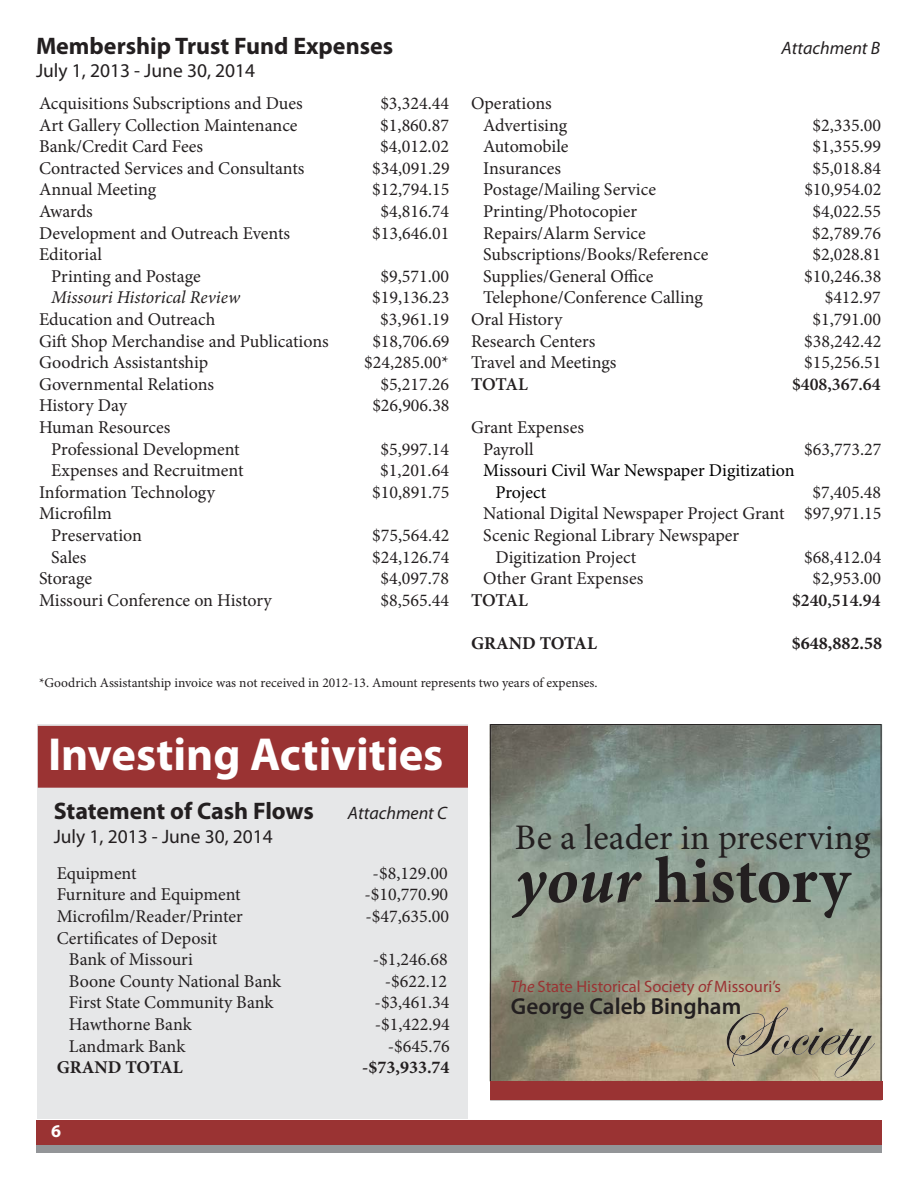
<style>
.page{position:relative;width:918px;height:1188px;background:#fff}
.page>*{position:absolute;margin:0;border:0;box-sizing:border-box;transform-origin:0 0}
.t1{font:700 66px "Minion Pro";color:#231f20}
.t2{font:700 46.5px "Myriad Pro";color:#fff}
.t3{font:36px "Minion Pro";color:#231f20}
.t4{font:700 24px "Myriad Pro";color:#231f20}
.t5{font:600 23.1px "Myriad Pro";color:#231f20}
.t6{font:19.5px "Myriad Pro";color:#231f20}
.t7{font:18px/21.6px "Minion Pro";color:#231f20}
.t8{font:18px/21.6px "Minion Pro";color:#000}
.t9{font:700 18px "Minion Pro";color:#231f20}
.t10{font:600 18px "Minion Pro";color:#231f20}
.t11{font:italic 18px "Minion Pro";letter-spacing:-.005em;color:#231f20}
.t12{font:italic 18px "Myriad Pro";color:#231f20}
.t13{font:700 18px "Myriad Pro";color:#fff}
.t14{font:16.5px "Myriad Pro";color:#9a3333}
.t15{font:13.5px "Minion Pro";color:#231f20}
.s1{font-style:italic}
</style>
<div class="page">
<div style="left:36px;top:1120px;width:846px;height:33px;background:#9a3333"></div>
<div style="left:36px;top:1145px;width:846px;height:8px;background:#939598"></div>
<div style="left:38px;top:724px;width:430px;height:395px;background:#e6e7e8"></div>
<div style="left:39px;top:727px;width:428px;height:60px;background:#9a3333"></div>
<div style="left:38px;top:726px;width:430px;height:62px;border:2px solid #9a3333"></div>
<svg style="left:490px;top:724px;width:392px;height:357px;background:#8c9586"></svg>
<div style="left:490px;top:1081px;width:392px;height:19px;background:#9a3333"></div>
<img style="left:771px;top:1029px;width:104px;height:48px">
<img style="left:727px;top:1007px;width:96px;height:59px">
<h3 class="t4" style="left:36px;top:37px;width:359px">Membership Trust Fund Expenses</h3>
<p class="t12" style="left:782px;top:37px;width:100px">Attachment B</p>
<p class="t6" style="left:36px;top:59px;width:221px">July 1, 2013 - June 30, 2014</p>
<p class="t7" style="left:39px;top:94px;width:265px">Acquisitions Subscriptions and Dues</p>
<p class="t7" style="left:380px;top:94px;width:70px">$3,324.44</p>
<p class="t7" style="left:39px;top:115px;width:260px">Art Gallery Collection Maintenance</p>
<p class="t7" style="left:380px;top:115px;width:70px">$1,860.87</p>
<p class="t7" style="left:39px;top:137px;width:166px">Bank/Credit Card Fees</p>
<p class="t7" style="left:380px;top:137px;width:70px">$4,012.02</p>
<p class="t7" style="left:39px;top:159px;width:267px">Contracted Services and Consultants</p>
<p class="t7" style="left:372px;top:159px;width:79px">$34,091.29</p>
<p class="t7" style="left:39px;top:180px;width:119px">Annual Meeting</p>
<p class="t7" style="left:372px;top:180px;width:79px">$12,794.15</p>
<p class="t7" style="left:39px;top:202px;width:55px">Awards</p>
<p class="t7" style="left:380px;top:202px;width:70px">$4,816.74</p>
<p class="t7" style="left:39px;top:223px;width:253px">Development and Outreach Events</p>
<p class="t7" style="left:372px;top:223px;width:79px">$13,646.01</p>
<p class="t7" style="left:51px;top:245px;width:151px;text-indent:-12px">Editorial<br>Printing and Postage</p>
<p class="t7" style="left:380px;top:267px;width:70px">$9,571.00</p>
<p class="t11" style="left:51px;top:290px;width:190px">Missouri Historical Review</p>
<p class="t7" style="left:372px;top:288px;width:79px">$19,136.23</p>
<p class="t7" style="left:39px;top:310px;width:178px">Education and Outreach</p>
<p class="t7" style="left:380px;top:310px;width:70px">$3,961.19</p>
<p class="t7" style="left:39px;top:331px;width:291px">Gift Shop Merchandise and Publications</p>
<p class="t7" style="left:372px;top:331px;width:79px">$18,706.69</p>
<p class="t7" style="left:39px;top:353px;width:171px">Goodrich Assistantship</p>
<p class="t7" style="left:364px;top:353px;width:86px">$24,285.00*</p>
<p class="t7" style="left:39px;top:375px;width:177px">Governmental Relations</p>
<p class="t7" style="left:380px;top:375px;width:70px">$5,217.26</p>
<p class="t7" style="left:39px;top:396px;width:89px">History Day</p>
<p class="t7" style="left:372px;top:396px;width:79px">$26,906.38</p>
<p class="t7" style="left:51px;top:418px;width:190px;text-indent:-12px">Human Resources<br>Professional Development</p>
<p class="t7" style="left:380px;top:439px;width:70px">$5,997.14</p>
<p class="t7" style="left:51px;top:461px;width:194px">Expenses and Recruitment</p>
<p class="t7" style="left:380px;top:461px;width:70px">$1,201.64</p>
<p class="t7" style="left:39px;top:483px;width:178px">Information Technology</p>
<p class="t7" style="left:372px;top:483px;width:79px">$10,891.75</p>
<p class="t7" style="left:51px;top:504px;width:92px;text-indent:-12px">Microfilm<br>Preservation</p>
<p class="t7" style="left:372px;top:526px;width:79px">$75,564.42</p>
<p class="t7" style="left:51px;top:547px;width:37px">Sales</p>
<p class="t7" style="left:372px;top:547px;width:79px">$24,126.74</p>
<p class="t7" style="left:39px;top:569px;width:55px">Storage</p>
<p class="t7" style="left:381px;top:569px;width:70px">$4,097.78</p>
<p class="t7" style="left:39px;top:591px;width:234px">Missouri Conference on History</p>
<p class="t7" style="left:381px;top:591px;width:70px">$8,565.44</p>
<p class="t7" style="left:483px;top:94px;width:86px;text-indent:-12px">Operations<br>Advertising</p>
<p class="t7" style="left:812px;top:115px;width:70px">$2,335.00</p>
<p class="t7" style="left:483px;top:137px;width:87px">Automobile</p>
<p class="t7" style="left:813px;top:137px;width:70px">$1,355.99</p>
<p class="t7" style="left:483px;top:159px;width:79px">Insurances</p>
<p class="t7" style="left:813px;top:159px;width:70px">$5,018.84</p>
<p class="t7" style="left:483px;top:180px;width:174px">Postage/Mailing Service</p>
<p class="t7" style="left:804px;top:180px;width:79px">$10,954.02</p>
<p class="t7" style="left:483px;top:202px;width:155px">Printing/Photocopier</p>
<p class="t7" style="left:812px;top:202px;width:70px">$4,022.55</p>
<p class="t7" style="left:483px;top:223px;width:164px">Repairs/Alarm Service</p>
<p class="t7" style="left:812px;top:223px;width:70px">$2,789.76</p>
<p class="t7" style="left:483px;top:245px;width:227px">Subscriptions/Books/Reference</p>
<p class="t7" style="left:812px;top:245px;width:70px">$2,028.81</p>
<p class="t7" style="left:483px;top:267px;width:172px">Supplies/General Office</p>
<p class="t7" style="left:804px;top:267px;width:79px">$10,246.38</p>
<p class="t7" style="left:483px;top:288px;width:221px">Telephone/Conference Calling</p>
<p class="t7" style="left:825px;top:288px;width:57px">$412.97</p>
<p class="t7" style="left:471px;top:310px;width:93px">Oral History</p>
<p class="t7" style="left:812px;top:310px;width:70px">$1,791.00</p>
<p class="t7" style="left:471px;top:331px;width:126px">Research Centers</p>
<p class="t7" style="left:804px;top:331px;width:79px">$38,242.42</p>
<p class="t7" style="left:471px;top:353px;width:147px">Travel and Meetings</p>
<p class="t7" style="left:804px;top:353px;width:79px">$15,256.51</p>
<p class="t10" style="left:471px;top:377px;width:58px">TOTAL</p>
<p class="t10" style="left:792px;top:377px;width:90px">$408,367.64</p>
<p class="t7" style="left:483px;top:418px;width:102px;text-indent:-12px">Grant Expenses<br>Payroll</p>
<p class="t7" style="left:804px;top:439px;width:79px">$63,773.27</p>
<p class="t8" style="left:496px;top:461px;width:301px;text-indent:-12px">Missouri Civil War Newspaper Digitization<br>Project</p>
<p class="t7" style="left:812px;top:483px;width:70px">$7,405.48</p>
<p class="t7" style="left:483px;top:504px;width:400px">National Digital Newspaper Project Grant $97,971.15</p>
<p class="t7" style="left:483px;top:526px;width:258px">Scenic Regional Library Newspaper</p>
<p class="t7" style="left:496px;top:547px;width:142px">Digitization Project</p>
<p class="t7" style="left:804px;top:547px;width:79px">$68,412.04</p>
<p class="t7" style="left:483px;top:569px;width:162px">Other Grant Expenses</p>
<p class="t7" style="left:812px;top:569px;width:70px">$2,953.00</p>
<p class="t10" style="left:471px;top:593px;width:58px">TOTAL</p>
<p class="t10" style="left:792px;top:593px;width:90px">$240,514.94</p>
<p class="t9" style="left:471px;top:636px;width:127px">GRAND TOTAL</p>
<p class="t9" style="left:792px;top:636px;width:92px">$648,882.58</p>
<p class="t15" style="left:39px;top:678px;width:560px">*Goodrich Assistantship invoice was not received in 2012-13. Amount represents two years of expenses.</p>
<h2 class="t2" style="left:48px;top:736px;width:397px">Investing Activities</h2>
<h3 class="t4" style="left:54px;top:802px;width:262px">Statement of Cash Flows</h3>
<p class="t12" style="left:348px;top:802px;width:101px">Attachment C</p>
<p class="t6" style="left:54px;top:824px;width:221px">July 1, 2013 - June 30, 2014</p>
<p class="t7" style="left:57px;top:864px;width:81px">Equipment</p>
<p class="t7" style="left:373px;top:864px;width:77px">-$8,129.00</p>
<p class="t7" style="left:57px;top:885px;width:186px">Furniture and Equipment</p>
<p class="t7" style="left:365px;top:885px;width:85px">-$10,770.90</p>
<p class="t7" style="left:57px;top:907px;width:188px">Microfilm/Reader/Printer</p>
<p class="t7" style="left:365px;top:907px;width:85px">-$47,635.00</p>
<p class="t7" style="left:69px;top:929px;width:150px;text-indent:-12px">Certificates of Deposit<br>Bank of Missouri</p>
<p class="t7" style="left:373px;top:950px;width:77px">-$1,246.68</p>
<p class="t7" style="left:69px;top:972px;width:214px">Boone County National Bank</p>
<p class="t7" style="left:385px;top:972px;width:64px">-$622.12</p>
<p class="t7" style="left:69px;top:993px;width:206px">First State Community Bank</p>
<p class="t7" style="left:375px;top:993px;width:76px">-$3,461.34</p>
<p class="t7" style="left:69px;top:1015px;width:124px">Hawthorne Bank</p>
<p class="t7" style="left:375px;top:1015px;width:76px">-$1,422.94</p>
<p class="t7" style="left:69px;top:1037px;width:118px">Landmark Bank</p>
<p class="t7" style="left:388px;top:1037px;width:64px">-$645.76</p>
<p class="t9" style="left:57px;top:1060px;width:127px">GRAND TOTAL</p>
<p class="t9" style="left:362px;top:1060px;width:89px">-$73,933.74</p>
<p class="t13" style="left:51px;top:1124px;width:11px">6</p>
<h3 class="t3" style="left:515px;top:823px;width:357px">Be a leader in preserving</h3>
<h1 class="t1" style="left:515px;top:855px;width:337px"><span class="s1">your</span> history</h1>
<p class="t14" style="left:510px;top:977px;width:272px"><span class="s1">The</span> State Historical Society <span class="s1">of</span> Missouri’s</p>
<p class="t5" style="left:511px;top:998px;width:232px">George Caleb Bingham</p>
</div>
